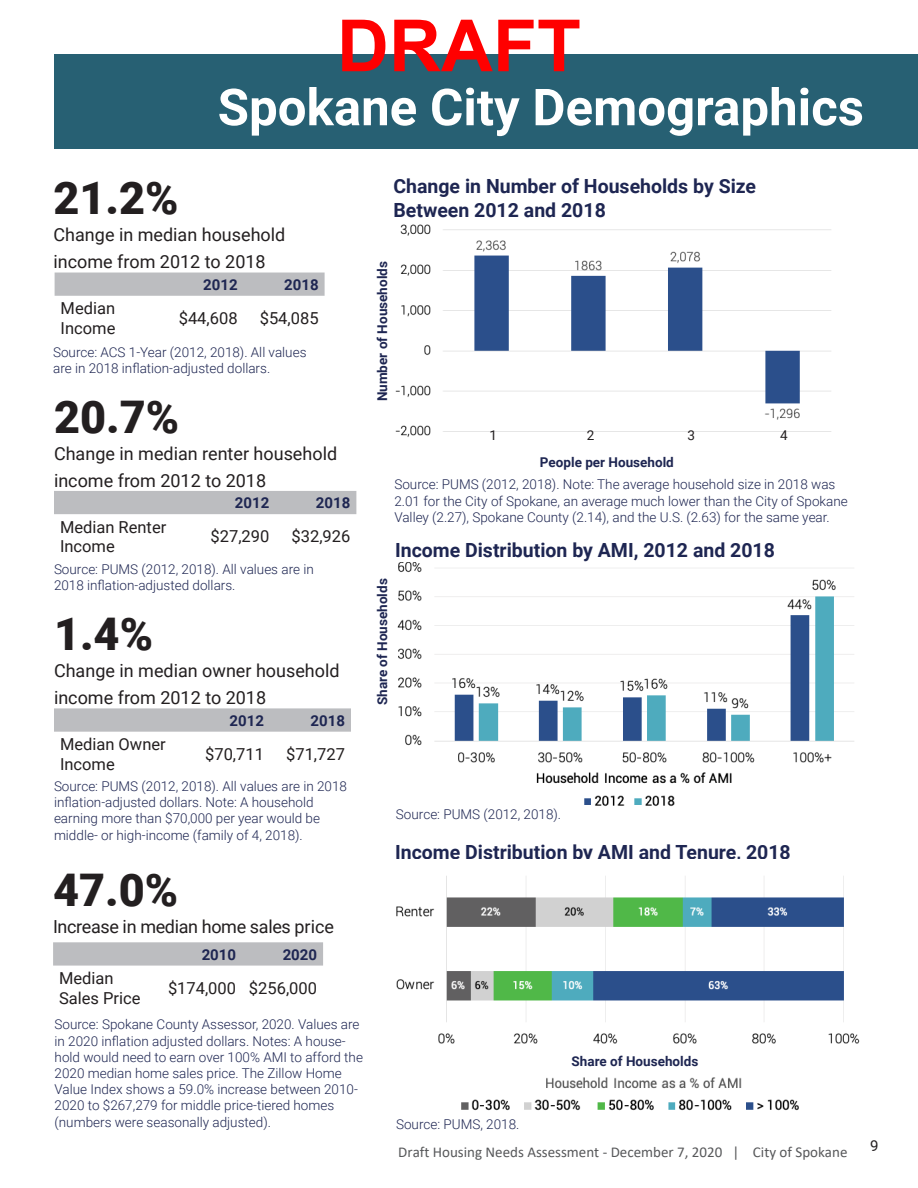
<style>
.page{position:relative;width:918px;height:1188px;background:#fff}
.page>*{position:absolute;margin:0;border:0;box-sizing:border-box;transform-origin:0 0}
.t1{font:700 72px "Arial";color:#f00}
.Heading_Title{font:700 51px "Roboto";color:#fff}
.Large_Number_Call_Ou{font:900 45px "Roboto";color:#231f20}
.Document_Header{font:700 19.5px "Roboto";color:#1e2652}
.Large_Number_Call_Ou-2{font:18px/27px "Roboto";color:#231f20}
.Large_Number_Call_Ou-3{font:18px "Roboto";letter-spacing:-.02em;color:#231f20}
.t2{font:16.5px/19.8px "Roboto";color:#231f20}
.t3{font:15px "Calibri";color:#57585a}
.t4{font:700 15px "Roboto";color:#1e2652}
.t5{font:15px "Roboto";color:#231f20}
.Document_Header-2{font:300 13.5px/16.2px "Roboto";color:#1e2652}
.Document_Header-3{font:700 13.5px "Roboto";color:#1e2652}
.Document_Header-4{font:13.5px "Roboto";color:#231f20}
</style>
<div class="page">
<img style="left:395px;top:224px;width:436px;height:213px">
<img style="left:397px;top:563px;width:457px;height:244px">
<img style="left:396px;top:876px;width:464px;height:168px">
<img style="left:461px;top:1077px;width:338px;height:34px">
<div style="left:54px;top:491px;width:302px;height:23px;background:#bcbdc0"></div>
<svg style="left:54px;top:708px;width:297px;height:24px;background:#bebfc1"></svg>
<div style="left:54px;top:54px;width:864px;height:94px;background:#276073"></div>
<svg style="left:53px;top:942px;width:270px;height:24px;background:#bebfc1"></svg>
<div style="left:55px;top:273px;width:270px;height:23px;background:#bcbdc0"></div>
<h1 class="t1" style="left:337px;top:-5px;width:245px">DRAFT</h1>
<p class="Heading_Title" style="left:218px;top:71px;width:648px">Spokane City Demographics</p>
<p class="Large_Number_Call_Ou" style="left:54px;top:166px;width:127px">21.2%</p>
<p class="Large_Number_Call_Ou-2" style="left:54px;top:220px;width:233px">Change in median household income from 2012 to 2018</p>
<p class="t4" style="left:203px;top:274px;width:36px">2012</p>
<p class="t4" style="left:284px;top:274px;width:36px">2018</p>
<p class="t2" style="left:61px;top:298px;width:56px">Median</p>
<p class="t2" style="left:61px;top:318px;width:56px">Income</p>
<p class="t2" style="left:179px;top:308px;width:60px">$44,608</p>
<p class="t2" style="left:260px;top:308px;width:60px">$54,085</p>
<p class="Document_Header-2" style="left:53px;top:343px;width:255px">Source: ACS 1-Year (2012, 2018). All values are in 2018 inflation-adjusted dollars.</p>
<p class="Large_Number_Call_Ou" style="left:54px;top:385px;width:127px">20.7%</p>
<p class="Large_Number_Call_Ou-2" style="left:54px;top:439px;width:285px">Change in median renter household income from 2012 to 2018</p>
<p class="t2" style="left:60px;top:516px;width:108px">Median Renter</p>
<p class="t2" style="left:60px;top:536px;width:56px">Income</p>
<p class="t4" style="left:235px;top:492px;width:36px">2012</p>
<p class="t4" style="left:316px;top:492px;width:36px">2018</p>
<p class="t2" style="left:211px;top:526px;width:60px">$27,290</p>
<p class="t2" style="left:292px;top:526px;width:60px">$32,926</p>
<p class="Document_Header-2" style="left:54px;top:561px;width:261px">Source: PUMS (2012, 2018). All values are in<br>2018 inflation-adjusted dollars.</p>
<p class="Large_Number_Call_Ou" style="left:54px;top:603px;width:101px">1.4%</p>
<p class="Large_Number_Call_Ou-2" style="left:54px;top:657px;width:287px">Change in median owner household income from 2012 to 2018</p>
<p class="t2" style="left:60px;top:734px;width:107px">Median Owner</p>
<p class="t2" style="left:60px;top:753px;width:56px">Income</p>
<p class="t4" style="left:230px;top:710px;width:36px">2012</p>
<p class="t4" style="left:311px;top:710px;width:36px">2018</p>
<p class="t2" style="left:205px;top:744px;width:60px">$70,711</p>
<p class="t2" style="left:286px;top:744px;width:60px">$71,727</p>
<p class="Document_Header-2" style="left:54px;top:778px;width:294px">Source: PUMS (2012, 2018). All values are in 2018 inflation-adjusted dollars. Note: A household earning more than $70,000 per year would be middle- or high-income (family of 4, 2018).</p>
<p class="Large_Number_Call_Ou" style="left:53px;top:858px;width:127px">47.0%</p>
<p class="Large_Number_Call_Ou-3" style="left:53px;top:914px;width:282px">Increase in median home sales price</p>
<p class="t4" style="left:202px;top:944px;width:36px">2010</p>
<p class="t4" style="left:283px;top:944px;width:36px">2020</p>
<p class="t2" style="left:59px;top:968px;width:83px">Median<br>Sales Price</p>
<p class="t2" style="left:168px;top:977px;width:70px">$174,000</p>
<p class="t2" style="left:249px;top:977px;width:70px">$256,000</p>
<p class="Document_Header-2" style="left:55px;top:1016px;width:310px">Source: Spokane County Assessor, 2020. Values are in 2020 inflation adjusted dollars. Notes: A house&shy;hold would need to earn over 100% AMI to afford the 2020 median home sales price. The Zillow Home Value Index shows a 59.0% increase between 2010- 2020 to $267,279 for middle price-tiered homes (numbers were seasonally adjusted).</p>
<p class="Document_Header" style="left:393px;top:173px;width:364px">Change in Number of Households by Size</p>
<p class="Document_Header" style="left:393px;top:196px;width:214px">Between 2012 and 2018</p>
<p class="Document_Header-3" style="left:373px;top:401px;width:142px;rotate:-90deg">Number of Households</p>
<p class="Document_Header-4" style="left:490px;top:426px;width:9px">1</p>
<p class="Document_Header-4" style="left:587px;top:426px;width:9px">2</p>
<p class="Document_Header-4" style="left:687px;top:426px;width:9px">3</p>
<p class="Document_Header-4" style="left:780px;top:426px;width:9px">4</p>
<p class="Document_Header-3" style="left:540px;top:453px;width:135px">People per Household</p>
<p class="Document_Header-2" style="left:394px;top:476px;width:455px">Source: PUMS (2012, 2018). Note: The average household size in 2018 was<br>2.01 for the City of Spokane, an average much lower than the City of Spokane<br>Valley (2.27), Spokane County (2.14), and the U.S. (2.63) for the same year.</p>
<p class="Document_Header-3" style="left:373px;top:705px;width:128px;rotate:-90deg">Share of Households</p>
<p class="Document_Header" style="left:395px;top:537px;width:381px">Income Distribution by AMI, 2012 and 2018</p>
<p class="Document_Header-2" style="left:396px;top:806px;width:167px">Source: PUMS (2012, 2018).</p>
<p class="Document_Header" style="left:395px;top:839px;width:397px">Income Distribution by AMI and Tenure, 2018</p>
<p class="Document_Header-2" style="left:396px;top:1115px;width:125px">Source: PUMS, 2018.</p>
<p class="Document_Header-3" style="left:572px;top:1051px;width:128px">Share of Households</p>
<p class="t3" style="left:398px;top:1142px;width:451px">Draft Housing Needs Assessment - December 7, 2020 | City of Spokane</p>
<p class="t5" style="left:870px;top:1135px;width:10px">9</p>
</div>
